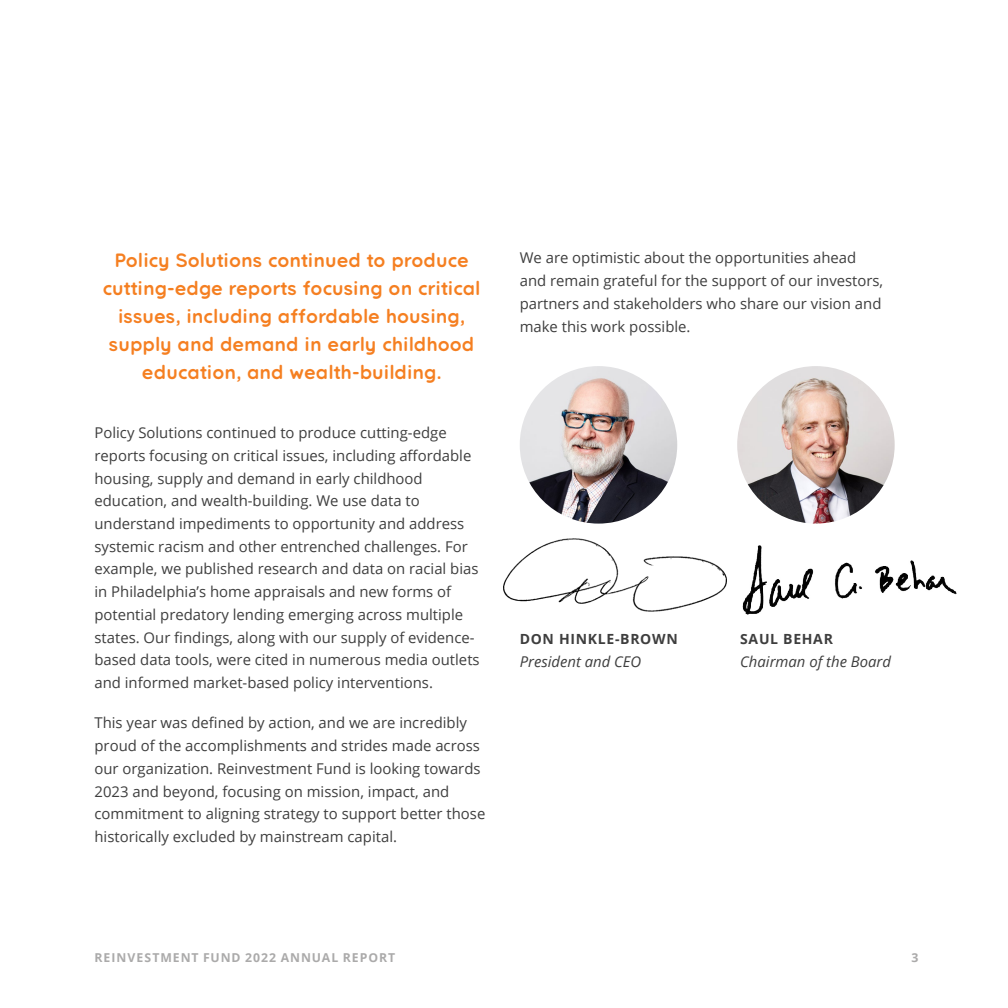
<style>
.page{position:relative;width:1008px;height:1008px;background:#fff}
.page>*{position:absolute;margin:0;border:0;box-sizing:border-box;transform-origin:0 0}
.t1{font:700 19.25px/28px "Quicksand Pro";color:#f57f21;text-align:center}
.t2{font:14.88px/22.8px "Open Sans";color:#3e3e3e}
.t3{font:italic 14.88px "Open Sans";color:#3e3e3e}
.t4{font:700 14px "Open Sans";letter-spacing:.05em;color:#3e3e3e}
.t5{font:700 12.25px "Open Sans";letter-spacing:.08em;color:#abaaaa}
</style>
<div class="page">
<img style="left:504px;top:538px;width:223px;height:74px">
<img style="left:743px;top:546px;width:214px;height:69px">
<img style="left:520px;top:366px;width:157px;height:158px;border-radius:79px">
<img style="left:737px;top:366px;width:158px;height:158px;border-radius:79px">
<p class="t1" style="left:103px;top:247px;width:379px">Policy Solutions continued to produce cutting-edge reports focusing on critical issues, including affordable housing, supply and demand in early childhood education, and wealth-building.</p>
<p class="t2" style="left:94px;top:421px;width:387px">Policy Solutions continued to produce cutting-edge reports focusing on critical issues, including affordable housing, supply and demand in early childhood education, and wealth-building. We use data to understand impediments to opportunity and address systemic racism and other entrenched challenges. For example, we published research and data on racial bias in Philadelphia’s home appraisals and new forms of potential predatory lending emerging across multiple states. Our findings, along with our supply of evidence&shy;based data tools, were cited in numerous media outlets and informed market-based policy interventions.</p>
<p class="t2" style="left:94px;top:711px;width:392px">This year was defined by action, and we are incredibly proud of the accomplishments and strides made across our organization. Reinvestment Fund is looking towards 2023 and beyond, focusing on mission, impact, and commitment to aligning strategy to support better those historically excluded by mainstream capital.</p>
<p class="t2" style="left:520px;top:246px;width:365px">We are optimistic about the opportunities ahead and remain grateful for the support of our investors, partners and stakeholders who share our vision and make this work possible.</p>
<p class="t4" style="left:520px;top:629px;width:160px">DON HINKLE-BROWN</p>
<p class="t4" style="left:740px;top:629px;width:94px">SAUL BEHAR</p>
<p class="t3" style="left:520px;top:651px;width:123px">President and CEO</p>
<p class="t3" style="left:740px;top:651px;width:152px">Chairman of the Board</p>
<p class="t5" style="left:94px;top:949px;width:302px">REINVESTMENT FUND 2022 ANNUAL REPORT</p>
<p class="t5" style="left:912px;top:949px;width:8px">3</p>
</div>
